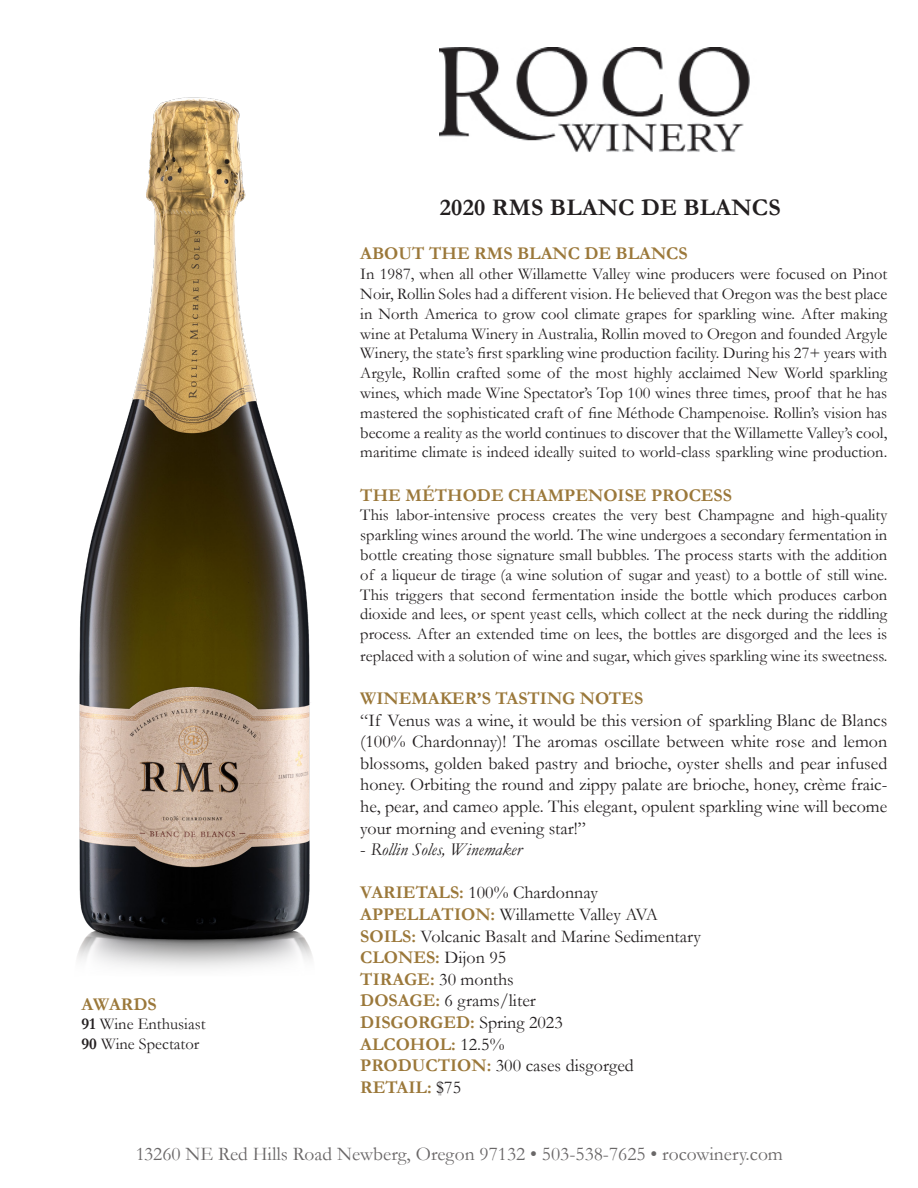
<style>
.page{position:relative;width:918px;height:1188px;background:#fff}
.page>*{position:absolute;margin:0;border:0;box-sizing:border-box;transform-origin:0 0}
.t1{font:700 24px "Garamond";letter-spacing:.01em;color:#231f20}
.t2{font:19.5px "Garamond";color:#231f20}
.t3{font:18px/21.6px "Garamond";color:#231f20;text-align:justify}
.t4{font:700 18px "Garamond";color:#9b783a}
.t5{font:italic 18px "Garamond";color:#231f20}
.t6{font:16.5px/19.8px "Garamond";color:#231f20;text-align:justify}
.s1{font-weight:700}
.s2{font-style:normal}
.s3{font-weight:700;color:#9b783a}
.s4{font-weight:400;color:#231f20}
</style>
<div class="page">
<img style="left:440px;top:48px;width:310px;height:104px">
<img style="left:77px;top:97px;width:236px;height:872px">
<p class="t4" style="left:82px;top:992px;width:77px">AWARDS</p>
<p class="t6" style="left:82px;top:1014px;width:126px"><span class="s1">91</span> Wine Enthusiast</p>
<p class="t6" style="left:82px;top:1034px;width:119px"><span class="s1">90</span> Wine Spectator</p>
<p class="t1" style="left:440px;top:192px;width:342px">2020 RMS BLANC DE BLANCS</p>
<p class="t4" style="left:360px;top:241px;width:329px">ABOUT THE RMS BLANC DE BLANCS</p>
<p class="t6" style="left:360px;top:264px;width:529px">In 1987, when all other Willamette Valley wine producers were focused on Pinot Noir, Rollin Soles had a different vision. He believed that Oregon was the best place in North America to grow cool climate grapes for sparkling wine. After making wine at Petaluma Winery in Australia, Rollin moved to Oregon and founded Argyle Winery, the state’s first sparkling wine production facility. During his 27+ years with Argyle, Rollin crafted some of the most highly acclaimed New World sparkling wines, which made Wine Spectator’s Top 100 wines three times, proof that he has mastered the sophisticated craft of fine Méthode Champenoise. Rollin’s vision has become a reality as the world continues to discover that the Willamette Valley’s cool, maritime climate is indeed ideally suited to world-class sparkling wine production.</p>
<p class="t4" style="left:360px;top:483px;width:373px">THE MÉTHODE CHAMPENOISE PROCESS</p>
<p class="t6" style="left:360px;top:505px;width:529px">This labor-intensive process creates the very best Champagne and high-quality sparkling wines around the world. The wine undergoes a secondary fermentation in bottle creating those signature small bubbles. The process starts with the addition of a liqueur de tirage (a wine solution of sugar and yeast) to a bottle of still wine.<br>This triggers that second fermentation inside the bottle which produces carbon dioxide and lees, or spent yeast cells, which collect at the neck during the riddling process. After an extended time on lees, the bottles are disgorged and the lees is</p>
<p class="t6" style="left:360px;top:645px;width:529px">replaced with a solution of wine and sugar, which gives sparkling wine its sweetness.</p>
<p class="t4" style="left:360px;top:686px;width:284px">WINEMAKER’S TASTING NOTES</p>
<p class="t3" style="left:360px;top:709px;width:529px">“If Venus was a wine, it would be this version of sparkling Blanc de Blancs (100% Chardonnay)! The aromas oscillate between white rose and lemon blossoms, golden baked pastry and brioche, oyster shells and pear infused honey. Orbiting the round and zippy palate are brioche, honey, crème fraic&shy;he, pear, and cameo apple. This elegant, opulent sparkling wine will become your morning and evening star!”</p>
<p class="t5" style="left:360px;top:837px;width:163px"><span class="s2">-</span> Rollin Soles, Winemaker</p>
<p class="t3" style="left:360px;top:882px;width:239px"><span class="s3">VARIETALS:</span> 100% Chardonnay</p>
<p class="t3" style="left:360px;top:903px;width:299px"><span class="s3">APPELLATION:</span> Willamette Valley AVA</p>
<p class="t3" style="left:360px;top:925px;width:342px"><span class="s3">SOILS:</span> Volcanic Basalt and Marine Sedimentary</p>
<p class="t4" style="left:360px;top:945px;width:148px">CLONES: <span class="s4">Dijon 95</span></p>
<p class="t3" style="left:360px;top:968px;width:155px"><span class="s3">TIRAGE:</span> 30 months</p>
<p class="t3" style="left:360px;top:990px;width:177px"><span class="s3">DOSAGE:</span> 6 grams/liter</p>
<p class="t4" style="left:360px;top:1010px;width:204px">DISGORGED: <span class="s4">Spring 2023</span></p>
<p class="t4" style="left:360px;top:1032px;width:146px">ALCOHOL: <span class="s4">12.5%</span></p>
<p class="t3" style="left:360px;top:1054px;width:275px"><span class="s3">PRODUCTION:</span> 300 cases disgorged</p>
<p class="t4" style="left:360px;top:1075px;width:102px">RETAIL: <span class="s4">$75</span></p>
<p class="t2" style="left:135px;top:1141px;width:649px">13260 NE Red Hills Road Newberg, Oregon 97132 • 503-538-7625 • rocowinery.com</p>
</div>
